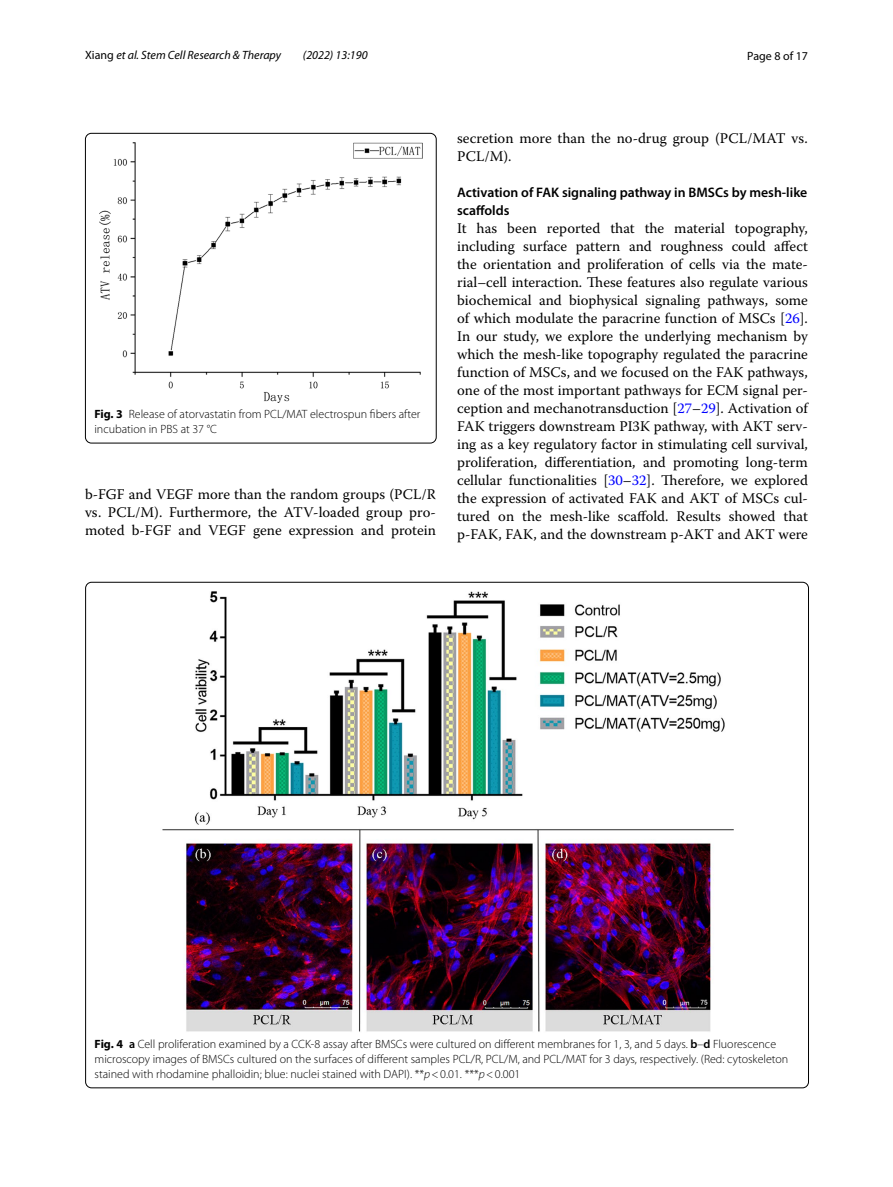
<style>
.page{position:relative;width:893px;height:1187px;background:#fff}
.page>*{position:absolute;margin:0;border:0;box-sizing:border-box;transform-origin:0 0}
.t1{font:14.7px/18px "Warnock Pro";color:#000;text-align:justify}
.t2{font:600 13.8px/18px "Myriad Pro";color:#000}
.t3{font:300 12px/15px "Myriad Pro";color:#000}
.t4{font:italic 12px "Myriad Pro";color:#000}
.t5{font:12px "Myriad Pro";color:#000}
.s1{font-style:normal}
.s2{font-weight:700}
.s3{color:#00f}
.s4{font-weight:600}
.s5{font-style:italic}
</style>
<div class="page">
<img style="left:99px;top:142px;width:323px;height:261px">
<div style="left:85px;top:133px;width:351px;height:310px;border:1px solid #000;border-radius:6px"></div>
<img style="left:162px;top:591px;width:572px;height:441px">
<p class="t4" style="left:85px;top:48px;width:198px"><span class="s1">Xiang</span> et al. Stem Cell Research &amp; Therapy</p>
<p class="t4" style="left:303px;top:48px;width:66px">(2022) 13:190</p>
<p class="t5" style="left:747px;top:48px;width:62px">Page 8 of 17</p>
<p class="t3" style="left:94px;top:407px;width:328px"><span class="s2">Fig. 3</span> Release of atorvastatin from PCL/MAT electrospun fibers after incubation in PBS at 37 °C</p>
<p class="t1" style="left:85px;top:485px;width:352px">b-FGF and VEGF more than the random groups (PCL/R vs. PCL/M). Furthermore, the ATV-loaded group pro&shy;moted b-FGF and VEGF gene expression and protein</p>
<p class="t1" style="left:457px;top:128px;width:352px">secretion more than the no-drug group (PCL/MAT vs.<br>PCL/M).</p>
<p class="t2" style="left:457px;top:183px;width:352px">Activation of FAK signaling pathway in BMSCs by mesh‑like scaffolds</p>
<p class="t1" style="left:457px;top:218px;width:352px">It has been reported that the material topography, including surface pattern and roughness could affect the orientation and proliferation of cells via the mate&shy;rial–cell interaction. These features also regulate various biochemical and biophysical signaling pathways, some of which modulate the paracrine function of MSCs [<span class="s3">26</span>].<br>In our study, we explore the underlying mechanism by which the mesh-like topography regulated the paracrine function of MSCs, and we focused on the FAK pathways, one of the most important pathways for ECM signal per&shy;ception and mechanotransduction [<span class="s3">27</span>–<span class="s3">29</span>]. Activation of FAK triggers downstream PI3K pathway, with AKT serv&shy;ing as a key regulatory factor in stimulating cell survival, proliferation, differentiation, and promoting long-term cellular functionalities [<span class="s3">30</span>–<span class="s3">32</span>]. Therefore, we explored the expression of activated FAK and AKT of MSCs cul&shy;tured on the mesh-like scaffold. Results showed that p-FAK, FAK, and the downstream p-AKT and AKT were</p>
<p class="t3" style="left:95px;top:1036px;width:695px"><span class="s2">Fig. 4</span> <span class="s4">a</span> Cell proliferation examined by a CCK-8 assay after BMSCs were cultured on different membranes for 1, 3, and 5 days. <span class="s4">b</span>–<span class="s4">d</span> Fluorescence microscopy images of BMSCs cultured on the surfaces of different samples PCL/R, PCL/M, and PCL/MAT for 3 days, respectively. (Red: cytoskeleton stained with rhodamine phalloidin; blue: nuclei stained with DAPI). **<span class="s5">p</span>&lt;0.01. ***<span class="s5">p</span>&lt;0.001</p>
</div>
